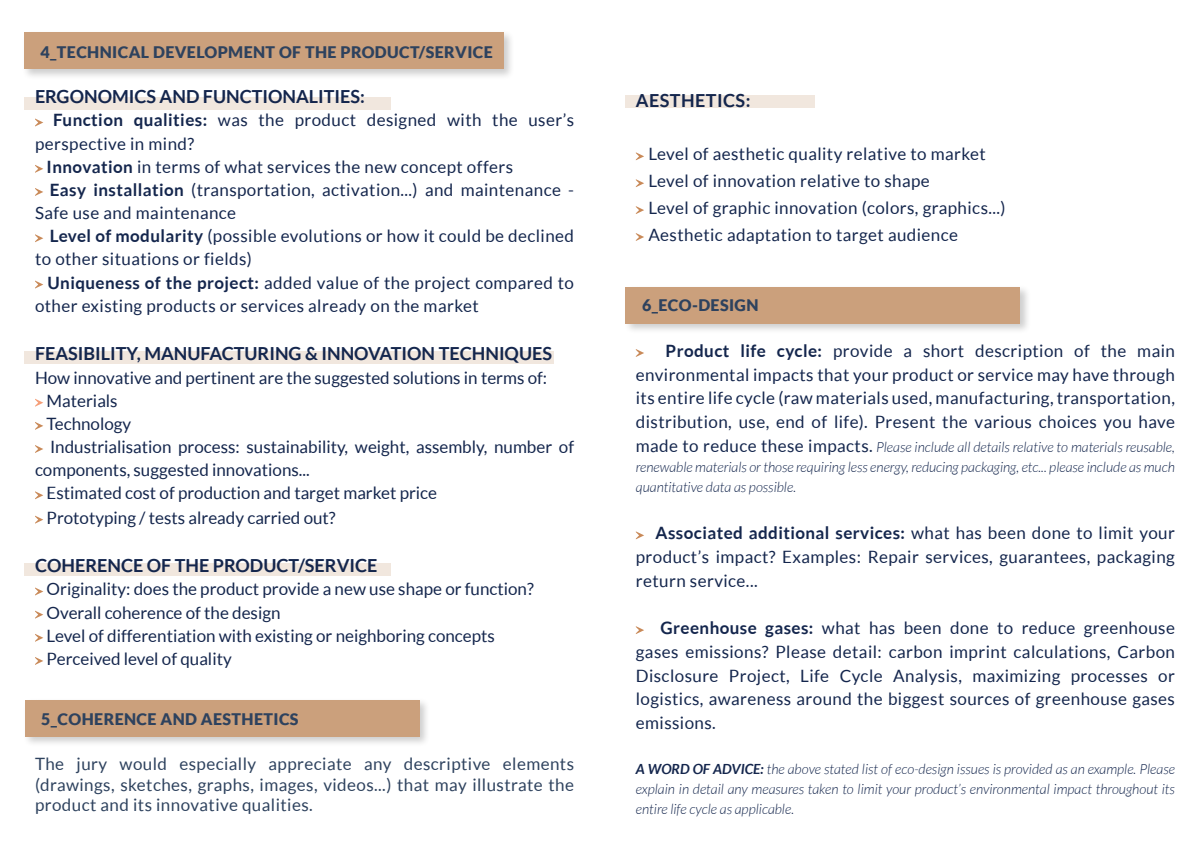
<style>
.page{position:relative;width:1200px;height:850px;background:#fff}
.page>*{position:absolute;margin:0;border:0;box-sizing:border-box;transform-origin:0 0}
.t1{font:700 18px "Lato";color:#14264d}
.t2{font:700 18px "Lato";letter-spacing:.025em;color:#14264d}
.t3{font:17px/23.7px "Lato";letter-spacing:.025em;color:#14264d;text-align:justify}
.t4{font:17px/23.1px "Lato";color:#14264d}
.t5{font:17px/20.4px "Lato";letter-spacing:.025em;color:#2e425e;text-align:justify}
.t6{font:900 16px "Lato";letter-spacing:.025em;color:#2e425e}
.t7{font:italic 300 14px/20.1px "Lato";color:#14264d;text-align:justify}
.s1{font-weight:700}
.s2{font-weight:400;font-style:normal;font-size:17px}
</style>
<div class="page">
<div style="left:626px;top:96px;width:189px;height:12px;background:#f1e7de"></div>
<div style="left:24px;top:97px;width:367px;height:12px;background:#f1e7de"></div>
<div style="left:22px;top:30px;width:493px;height:50px;background:#000;opacity:.2"></div>
<div style="left:24px;top:32px;width:480px;height:37px;background:#cba07c"></div>
<div style="left:24px;top:351px;width:530px;height:13px;background:#f1e7de"></div>
<div style="left:24px;top:563px;width:367px;height:13px;background:#f1e7de"></div>
<svg style="left:35px;top:119px;width:8px;height:7px"></svg>
<svg style="left:35px;top:165px;width:8px;height:8px"></svg>
<svg style="left:35px;top:188px;width:8px;height:8px"></svg>
<svg style="left:35px;top:234px;width:8px;height:8px"></svg>
<svg style="left:35px;top:281px;width:8px;height:8px"></svg>
<svg style="left:35px;top:399px;width:8px;height:8px"></svg>
<svg style="left:35px;top:422px;width:8px;height:8px"></svg>
<svg style="left:35px;top:445px;width:8px;height:8px"></svg>
<svg style="left:35px;top:491px;width:8px;height:8px"></svg>
<svg style="left:35px;top:516px;width:8px;height:8px"></svg>
<svg style="left:35px;top:588px;width:8px;height:7px"></svg>
<svg style="left:35px;top:611px;width:8px;height:8px"></svg>
<svg style="left:35px;top:634px;width:8px;height:8px"></svg>
<svg style="left:35px;top:657px;width:8px;height:8px"></svg>
<div style="left:23px;top:697px;width:407px;height:51px;background:#000;opacity:.2"></div>
<div style="left:25px;top:700px;width:394px;height:37px;background:#cba07c"></div>
<svg style="left:636px;top:349px;width:8px;height:8px"></svg>
<svg style="left:636px;top:531px;width:8px;height:8px"></svg>
<svg style="left:636px;top:626px;width:8px;height:8px"></svg>
<div style="left:623px;top:284px;width:408px;height:51px;background:#000;opacity:.2"></div>
<div style="left:626px;top:287px;width:394px;height:36px;background:#cba07c"></div>
<svg style="left:636px;top:152px;width:8px;height:8px"></svg>
<svg style="left:636px;top:179px;width:8px;height:8px"></svg>
<svg style="left:636px;top:206px;width:8px;height:8px"></svg>
<svg style="left:636px;top:233px;width:8px;height:8px"></svg>
<p class="t6" style="left:41px;top:42px;width:454px">4_TECHNICAL DEVELOPMENT OF THE PRODUCT/SERVICE</p>
<p class="t1" style="left:35px;top:86px;width:331px">ERGONOMICS AND FUNCTIONALITIES:</p>
<p class="t3" style="left:53px;top:108px;width:522px"><span class="s1">Function qualities:</span> was the product designed with the user’s</p>
<p class="t3" style="left:35px;top:132px;width:161px">perspective in mind?</p>
<p class="t3" style="left:47px;top:155px;width:468px"><span class="s1">Innovation</span> in terms of what services the new concept offers</p>
<p class="t3" style="left:50px;top:178px;width:526px"><span class="s1">Easy installation</span> (transportation, activation...) and maintenance -</p>
<p class="t3" style="left:35px;top:201px;width:203px">Safe use and maintenance</p>
<p class="t3" style="left:50px;top:224px;width:526px"><span class="s1">Level of modularity</span> (possible evolutions or how it could be declined</p>
<p class="t3" style="left:35px;top:247px;width:218px">to other situations or fields)</p>
<p class="t3" style="left:47px;top:270px;width:528px"><span class="s1">Uniqueness of the project:</span> added value of the project compared to</p>
<p class="t3" style="left:35px;top:294px;width:445px">other existing products or services already on the market</p>
<p class="t1" style="left:35px;top:344px;width:519px">FEASIBILITY, MANUFACTURING &amp; INNOVATION TECHNIQUES</p>
<p class="t4" style="left:35px;top:366px;width:514px">How innovative and pertinent are the suggested solutions in terms of:</p>
<p class="t4" style="left:47px;top:389px;width:73px">Materials</p>
<p class="t4" style="left:47px;top:412px;width:86px">Technology</p>
<p class="t4" style="left:50px;top:435px;width:526px">Industrialisation process: sustainability, weight, assembly, number of</p>
<p class="t4" style="left:35px;top:458px;width:276px">components, suggested innovations...</p>
<p class="t4" style="left:47px;top:481px;width:392px">Estimated cost of production and target market price</p>
<p class="t4" style="left:47px;top:506px;width:291px">Prototyping / tests already carried out?</p>
<p class="t1" style="left:35px;top:555px;width:344px">COHERENCE OF THE PRODUCT/SERVICE</p>
<p class="t4" style="left:47px;top:578px;width:489px">Originality: does the product provide a new use shape or function?<br>Overall coherence of the design<br>Level of differentiation with existing or neighboring concepts Perceived level of quality</p>
<p class="t6" style="left:41px;top:709px;width:259px">5_COHERENCE AND AESTHETICS</p>
<p class="t5" style="left:35px;top:754px;width:541px">The jury would especially appreciate any descriptive elements (drawings, sketches, graphs, images, videos...) that may illustrate the product and its innovative qualities.</p>
<p class="t2" style="left:636px;top:90px;width:116px">AESTHETICS:</p>
<p class="t3" style="left:648px;top:141px;width:359px;line-height:26.9px;text-align:left">Level of aesthetic quality relative to market Level of innovation relative to shape<br>Level of graphic innovation (colors, graphics...)<br>Aesthetic adaptation to target audience</p>
<p class="t6" style="left:642px;top:296px;width:118px">6_ECO-DESIGN</p>
<p class="t3" style="left:636px;top:339px;width:541px;text-indent:30px"><span class="s1">Product life cycle:</span> provide a short description of the main environmental impacts that your product or service may have through its entire life cycle (raw materials used, manufacturing, transportation, distribution, use, end of life). Present the various choices you have</p>
<p class="t7" style="left:636px;top:437px;width:541px"><span class="s2">made to reduce these impacts.</span> Please include all details relative to materials reusable, renewable materials or those requiring less energy, reducing packaging, etc... please include as much quantitative data as possible.</p>
<p class="t3" style="left:636px;top:521px;width:541px;text-indent:20px"><span class="s1">Associated additional services:</span> what has been done to limit your product’s impact? Examples: Repair services, guarantees, packaging return service...</p>
<p class="t3" style="left:636px;top:616px;width:541px;text-indent:25px"><span class="s1">Greenhouse gases:</span> what has been done to reduce greenhouse gases emissions? Please detail: carbon imprint calculations, Carbon Disclosure Project, Life Cycle Analysis, maximizing processes or logistics, awareness around the biggest sources of greenhouse gases emissions.</p>
<p class="t7" style="left:636px;top:759px;width:541px"><span class="s1">A WORD OF ADVICE:</span> the above stated list of eco-design issues is provided as an example. Please explain in detail any measures taken to limit your product’s environmental impact throughout its entire life cycle as applicable.</p>
</div>
